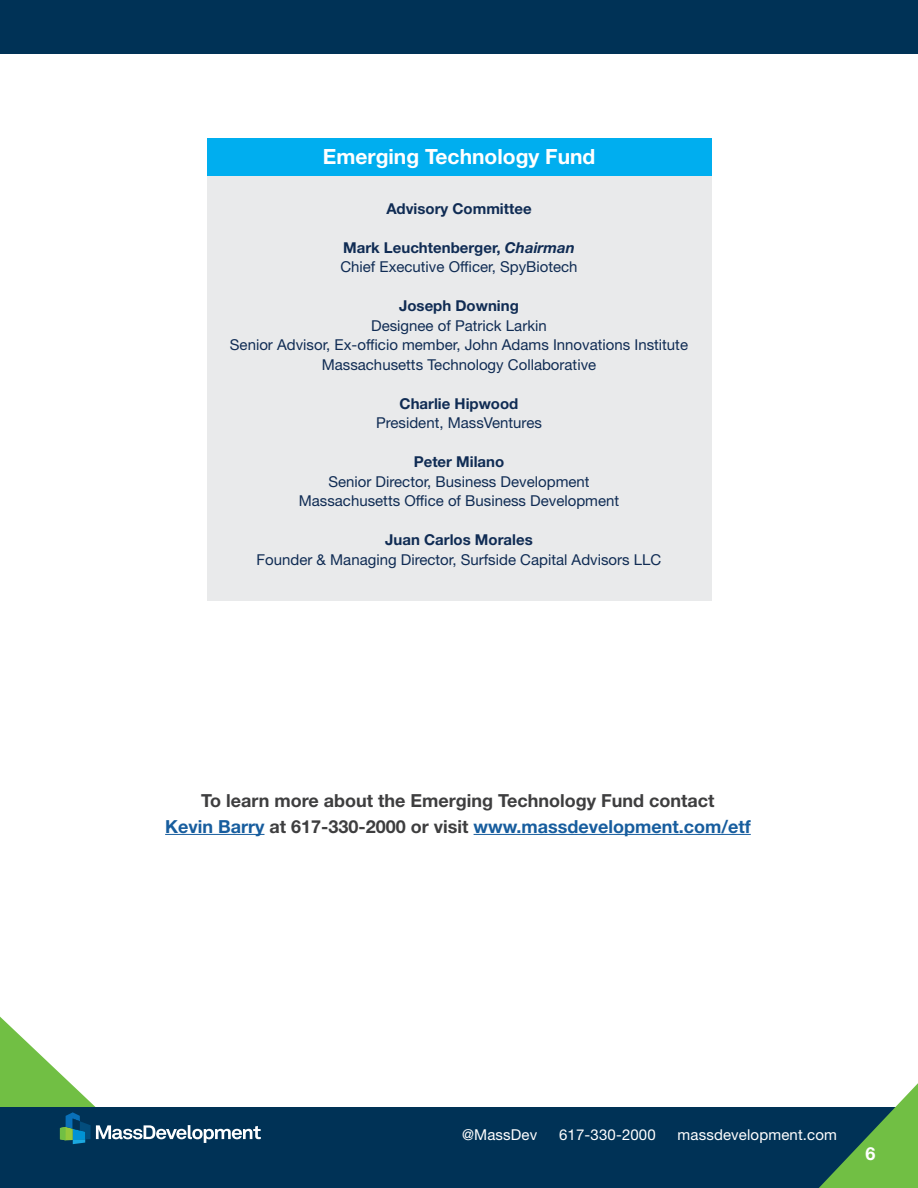
<style>
.page{position:relative;width:918px;height:1188px;background:#fff}
.page>*{position:absolute;margin:0;border:0;box-sizing:border-box;transform-origin:0 0}
.t1{font:700 21px "Helvetica Neue LT Std";color:#fff}
.t2{font:700 18px "Helvetica Neue LT Std";color:#175d9e}
.t3{font:700 18px "Helvetica Neue LT Std";color:#3e3e3f}
.t4{font:700 18px "Helvetica Neue LT Std";color:#fff}
.t5{font:15px/19.5px "Helvetica Neue LT Std";color:#102c54;text-align:center}
.t6{font:700 15px "Helvetica Neue LT Std";color:#102c54}
.t7{font:15px "Helvetica Neue LT Std";letter-spacing:.01em;color:#fff}
.s1{font-style:italic}
.s2{font-weight:700}
.s3{color:#3e3e3f}
</style>
<div class="page">
<div style="left:207px;top:176px;width:505px;height:424px;background:#e9eaeb"></div>
<div style="left:0;top:1107px;width:918px;height:81px;background:#003256"></div>
<svg style="left:819px;top:1083px;width:99px;height:105px"></svg>
<div style="left:207px;top:138px;width:505px;height:38px;background:#00aeef"></div>
<svg style="left:0;top:1017px;width:261px;height:127px"></svg>
<div style="left:0;top:0;width:918px;height:54px;background:#003256"></div>
<hr style="left:165px;top:834px;width:100px;height:1px;background:#175d9e">
<hr style="left:474px;top:834px;width:277px;height:1px;background:#175d9e">
<p class="t1" style="left:323px;top:144px;width:274px">Emerging Technology Fund</p>
<p class="t6" style="left:386px;top:199px;width:147px">Advisory Committee</p>
<p class="t6" style="left:343px;top:238px;width:233px">Mark Leuchtenberger, <span class="s1">Chairman</span></p>
<p class="t5" style="left:340px;top:257px;width:239px">Chief Executive Officer, SpyBiotech</p>
<p class="t5" style="left:371px;top:296px;width:177px"><span class="s2">Joseph Downing<br></span>Designee of Patrick Larkin</p>
<p class="t5" style="left:230px;top:335px;width:460px">Senior Advisor, Ex-officio member, John Adams Innovations Institute</p>
<p class="t5" style="left:322px;top:354px;width:276px">Massachusetts Technology Collaborative</p>
<p class="t6" style="left:400px;top:394px;width:120px">Charlie Hipwood</p>
<p class="t5" style="left:376px;top:413px;width:167px">President, MassVentures</p>
<p class="t6" style="left:414px;top:453px;width:92px">Peter Milano</p>
<p class="t5" style="left:299px;top:471px;width:322px">Senior Director, Business Development<br>Massachusetts Office of Business Development</p>
<p class="t6" style="left:385px;top:531px;width:149px">Juan Carlos Morales</p>
<p class="t5" style="left:257px;top:549px;width:406px">Founder &amp; Managing Director, Surfside Capital Advisors LLC</p>
<p class="t3" style="left:201px;top:790px;width:515px">To learn more about the Emerging Technology Fund contact</p>
<p class="t2" style="left:165px;top:815px;width:587px">Kevin Barry <span class="s3">at 617-330-2000 or visit</span> www.massdevelopment.com/etf</p>
<p class="t7" style="left:462px;top:1126px;width:77px">@MassDev</p>
<p class="t7" style="left:559px;top:1126px;width:98px">617-330-2000</p>
<p class="t7" style="left:678px;top:1126px;width:161px">massdevelopment.com</p>
<p class="t4" style="left:866px;top:1143px;width:12px">6</p>
</div>
